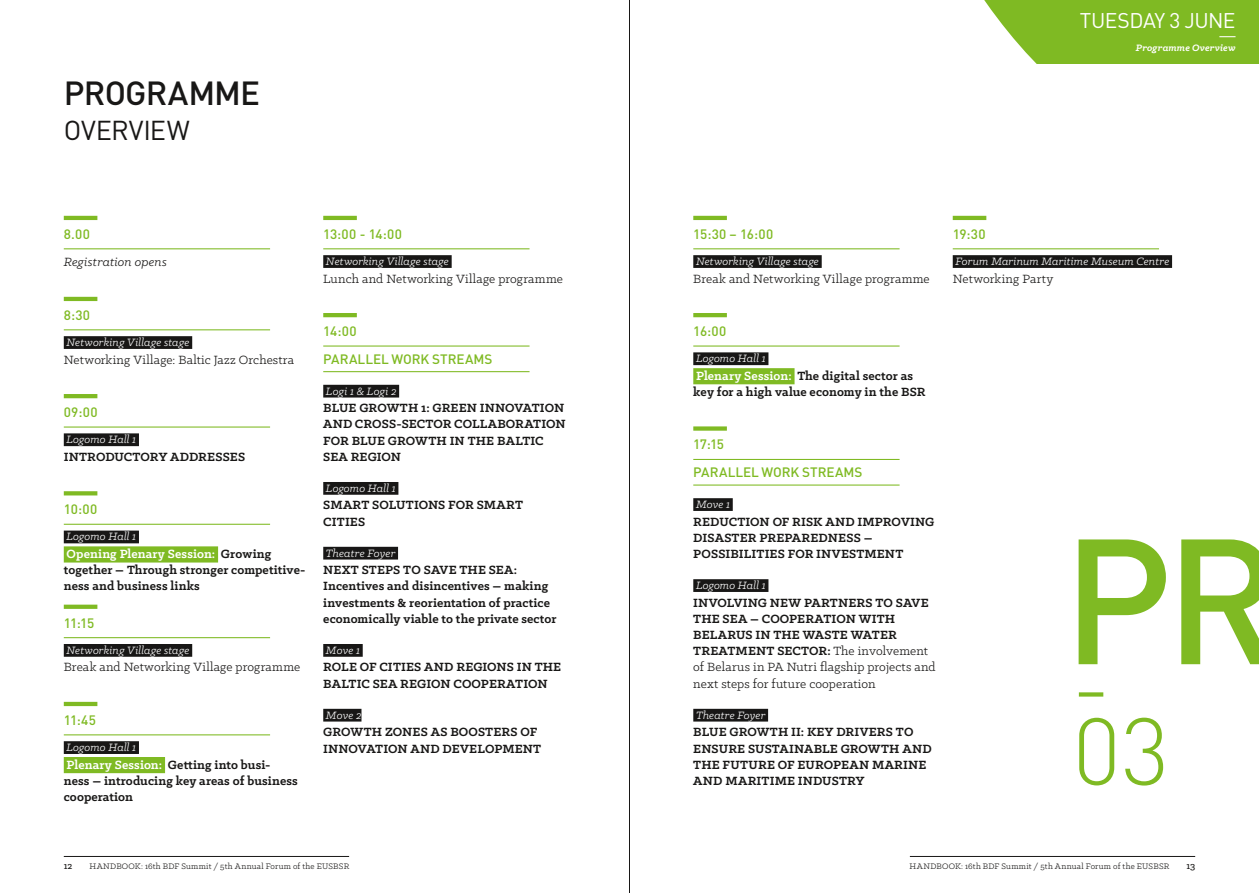
<style>
.page{position:relative;width:1259px;height:893px;background:#fff}
.page>*{position:absolute;margin:0;border:0;box-sizing:border-box;transform-origin:0 0}
.t1{font:500 175.2px "DIN Pro";color:#7fba23}
.t2{font:300 93.6px "DIN Pro";color:#7fba23}
.t3{font:500 33px "DIN Pro";letter-spacing:-.025em;color:#181716}
.t4{font:27px "DIN Pro";letter-spacing:-.01em;color:#181716}
.t5{font:21px "DIN Pro";letter-spacing:-.03em;color:#fff}
.t6{font:700 13.5px/16.2px "Klinic Slab";letter-spacing:.01em;color:#181716}
.t7{font:13.5px "Klinic Slab";letter-spacing:.01em;color:#181716}
.t8{font:500 13.5px/27.6px "DIN Pro";color:#7fba23}
.t9{font:italic 13.5px "Klinic Slab";letter-spacing:.01em;color:#181716}
.t10{font:italic 12px "Klinic Slab";letter-spacing:.01em;color:#fff}
.t11{font:italic 700 10.5px "Klinic Slab";letter-spacing:.025em;color:#fff}
.t12{font:500 10.5px "Klinic Slab";color:#181716}
.t13{font:9px "Klinic Slab";letter-spacing:.025em;color:#181716}
.s1{color:#fff}
.s2{font-weight:400}
</style>
<div class="page">
<div style="left:64px;top:336px;width:128px;height:13px;background:#181716"></div>
<div style="left:64px;top:433px;width:75px;height:13px;background:#181716"></div>
<div style="left:64px;top:531px;width:75px;height:12px;background:#181716"></div>
<div style="left:64px;top:546px;width:154px;height:16px;background:#7fba23"></div>
<div style="left:64px;top:644px;width:128px;height:13px;background:#181716"></div>
<div style="left:64px;top:741px;width:75px;height:13px;background:#181716"></div>
<div style="left:64px;top:757px;width:101px;height:16px;background:#7fba23"></div>
<hr style="left:64px;top:216px;width:33px;height:4px;background:#7fba23">
<hr style="left:64px;top:248px;width:206px;height:1px;background:#7fba23">
<hr style="left:64px;top:297px;width:33px;height:4px;background:#7fba23">
<hr style="left:64px;top:329px;width:206px;height:1px;background:#7fba23">
<hr style="left:64px;top:394px;width:33px;height:4px;background:#7fba23">
<hr style="left:64px;top:426px;width:206px;height:2px;background:#7fba23">
<svg style="left:64px;top:491px;width:33px;height:4px"></svg>
<hr style="left:64px;top:524px;width:206px;height:1px;background:#7fba23">
<svg style="left:64px;top:605px;width:33px;height:4px"></svg>
<hr style="left:64px;top:637px;width:206px;height:1px;background:#7fba23">
<hr style="left:64px;top:702px;width:33px;height:4px;background:#7fba23">
<hr style="left:64px;top:734px;width:206px;height:1px;background:#7fba23">
<div style="left:323px;top:255px;width:129px;height:13px;background:#181716"></div>
<div style="left:323px;top:385px;width:76px;height:13px;background:#181716"></div>
<div style="left:323px;top:482px;width:75px;height:13px;background:#181716"></div>
<div style="left:323px;top:547px;width:75px;height:13px;background:#181716"></div>
<div style="left:323px;top:644px;width:40px;height:13px;background:#181716"></div>
<div style="left:323px;top:709px;width:38px;height:13px;background:#181716"></div>
<hr style="left:323px;top:216px;width:34px;height:4px;background:#7fba23">
<hr style="left:323px;top:248px;width:206px;height:1px;background:#7fba23">
<hr style="left:323px;top:313px;width:34px;height:4px;background:#7fba23">
<hr style="left:323px;top:345px;width:206px;height:2px;background:#7fba23">
<hr style="left:323px;top:371px;width:206px;height:1px;background:#7fba23">
<div style="left:693px;top:255px;width:128px;height:13px;background:#181716"></div>
<div style="left:693px;top:352px;width:75px;height:13px;background:#181716"></div>
<div style="left:693px;top:368px;width:101px;height:16px;background:#7fba23"></div>
<div style="left:693px;top:498px;width:40px;height:13px;background:#181716"></div>
<div style="left:693px;top:579px;width:75px;height:13px;background:#181716"></div>
<div style="left:693px;top:709px;width:75px;height:13px;background:#181716"></div>
<hr style="left:693px;top:216px;width:34px;height:4px;background:#7fba23">
<hr style="left:693px;top:248px;width:206px;height:1px;background:#7fba23">
<hr style="left:693px;top:313px;width:34px;height:4px;background:#7fba23">
<hr style="left:693px;top:345px;width:206px;height:2px;background:#7fba23">
<div style="left:693px;top:426px;width:34px;height:5px;background:#7fba23"></div>
<hr style="left:693px;top:459px;width:206px;height:1px;background:#7fba23">
<hr style="left:693px;top:484px;width:206px;height:2px;background:#7fba23">
<div style="left:952px;top:255px;width:220px;height:13px;background:#181716"></div>
<hr style="left:952px;top:216px;width:34px;height:4px;background:#7fba23">
<hr style="left:952px;top:248px;width:207px;height:1px;background:#7fba23">
<div style="left:1079px;top:692px;width:24px;height:5px;background:#7fba23"></div>
<hr style="left:910px;top:856px;width:285px;height:1px;background:#181716">
<hr style="left:64px;top:856px;width:285px;height:1px;background:#181716">
<svg style="left:984px;top:0;width:275px;height:64px;background:#8ac037"></svg>
<hr style="left:629px;top:0;width:1px;height:893px;background:#181716">
<h3 class="t3" style="left:64px;top:71px;width:128px">PROGRAMME</h3>
<h3 class="t4" style="left:64px;top:112px;width:127px">OVERVIEW</h3>
<p class="t8" style="left:64px;top:220px;width:28px">8.00</p>
<p class="t9" style="left:64px;top:254px;width:105px">Registration opens</p>
<p class="t8" style="left:64px;top:301px;width:28px">8:30</p>
<p class="t10" style="left:67px;top:335px;width:124px">Networking Village stage</p>
<p class="t7" style="left:64px;top:351px;width:232px">Networking Village: Baltic Jazz Orchestra</p>
<p class="t8" style="left:64px;top:398px;width:35px">09:00</p>
<p class="t10" style="left:67px;top:432px;width:71px">Logomo Hall 1</p>
<p class="t6" style="left:64px;top:448px;width:183px">INTRODUCTORY ADDRESSES</p>
<p class="t8" style="left:64px;top:495px;width:35px">10:00</p>
<p class="t10" style="left:67px;top:529px;width:71px">Logomo Hall 1</p>
<p class="t6" style="left:64px;top:545px;width:243px"><span class="s1">Opening Plenary Session:</span> Growing together – Through stronger competitive&shy;ness and business links</p>
<p class="t8" style="left:64px;top:608px;width:32px">11:15</p>
<p class="t10" style="left:67px;top:642px;width:124px">Networking Village stage</p>
<p class="t7" style="left:64px;top:659px;width:238px">Break and Networking Village programme</p>
<p class="t8" style="left:64px;top:706px;width:34px">11:45</p>
<p class="t10" style="left:67px;top:740px;width:71px">Logomo Hall 1</p>
<p class="t6" style="left:64px;top:756px;width:235px"><span class="s1">Plenary Session:</span> Getting into busi-<br>ness – introducing key areas of business cooperation</p>
<p class="t8" style="left:323px;top:220px;width:80px">13:00 - 14:00</p>
<p class="t10" style="left:326px;top:254px;width:124px">Networking Village stage</p>
<p class="t7" style="left:323px;top:270px;width:241px">Lunch and Networking Village programme</p>
<p class="t8" style="left:323px;top:317px;width:171px">14:00<br>PARALLEL WORK STREAMS</p>
<p class="t10" style="left:326px;top:383px;width:72px">Logi 1 &amp; Logi 2</p>
<p class="t6" style="left:323px;top:400px;width:244px">BLUE GROWTH 1: GREEN INNOVATION<br>AND CROSS-SECTOR COLLABORATION<br>FOR BLUE GROWTH IN THE BALTIC<br>SEA REGION</p>
<p class="t10" style="left:326px;top:480px;width:71px">Logomo Hall 1</p>
<p class="t6" style="left:323px;top:497px;width:201px">SMART SOLUTIONS FOR SMART<br>CITIES</p>
<p class="t10" style="left:326px;top:545px;width:71px">Theatre Foyer</p>
<p class="t6" style="left:323px;top:562px;width:235px">NEXT STEPS TO SAVE THE SEA:<br>Incentives and disincentives – making investments &amp; reorientation of practice economically viable to the private sector</p>
<p class="t10" style="left:326px;top:642px;width:36px">Move 1</p>
<p class="t6" style="left:323px;top:659px;width:239px">ROLE OF CITIES AND REGIONS IN THE<br>BALTIC SEA REGION COOPERATION</p>
<p class="t10" style="left:326px;top:707px;width:37px">Move 2</p>
<p class="t6" style="left:323px;top:724px;width:219px">GROWTH ZONES AS BOOSTERS OF<br>INNOVATION AND DEVELOPMENT</p>
<h3 class="t5" style="left:1080px;top:6px;width:157px">TUESDAY 3 JUNE</h3>
<p class="t11" style="left:1135px;top:40px;width:101px">Programme Overview</p>
<p class="t8" style="left:693px;top:220px;width:81px">15:30 – 16:00</p>
<p class="t10" style="left:696px;top:254px;width:124px">Networking Village stage</p>
<p class="t7" style="left:693px;top:270px;width:238px">Break and Networking Village programme</p>
<p class="t8" style="left:693px;top:317px;width:35px">16:00</p>
<p class="t10" style="left:696px;top:351px;width:71px">Logomo Hall 1</p>
<p class="t6" style="left:693px;top:367px;width:234px"><span class="s1">Plenary Session:</span> The digital sector as key for a high value economy in the BSR</p>
<p class="t8" style="left:693px;top:430px;width:171px">17:15<br>PARALLEL WORK STREAMS</p>
<p class="t10" style="left:696px;top:497px;width:36px">Move 1</p>
<p class="t6" style="left:693px;top:513px;width:243px">REDUCTION OF RISK AND IMPROVING<br>DISASTER PREPAREDNESS –<br>POSSIBILITIES FOR INVESTMENT</p>
<p class="t10" style="left:696px;top:578px;width:71px">Logomo Hall 1</p>
<p class="t6" style="left:693px;top:594px;width:244px">INVOLVING NEW PARTNERS TO SAVE<br>THE SEA – COOPERATION WITH<br>BELARUS IN THE WASTE WATER<br>TREATMENT SECTOR: <span class="s2">The involvement of Belarus in PA Nutri flagship projects and next steps for future cooperation</span></p>
<p class="t10" style="left:696px;top:707px;width:71px">Theatre Foyer</p>
<p class="t6" style="left:693px;top:724px;width:240px">BLUE GROWTH II: KEY DRIVERS TO<br>ENSURE SUSTAINABLE GROWTH AND<br>THE FUTURE OF EUROPEAN MARINE<br>AND MARITIME INDUSTRY</p>
<p class="t8" style="left:952px;top:220px;width:34px">19:30</p>
<p class="t10" style="left:955px;top:254px;width:215px">Forum Marinum Maritime Museum Centre</p>
<p class="t7" style="left:952px;top:270px;width:102px">Networking Party</p>
<h1 class="t1" style="left:1062px;top:482px;width:219px">PR</h1>
<h2 class="t2" style="left:1072px;top:687px;width:98px">03</h2>
<p class="t12" style="left:64px;top:859px;width:10px">12</p>
<p class="t13" style="left:90px;top:860px;width:261px">HANDBOOK: 16th BDF Summit / 5th Annual Forum of the EUSBSR</p>
<p class="t13" style="left:909px;top:860px;width:261px">HANDBOOK: 16th BDF Summit / 5th Annual Forum of the EUSBSR</p>
<p class="t12" style="left:1186px;top:859px;width:10px">13</p>
</div>
